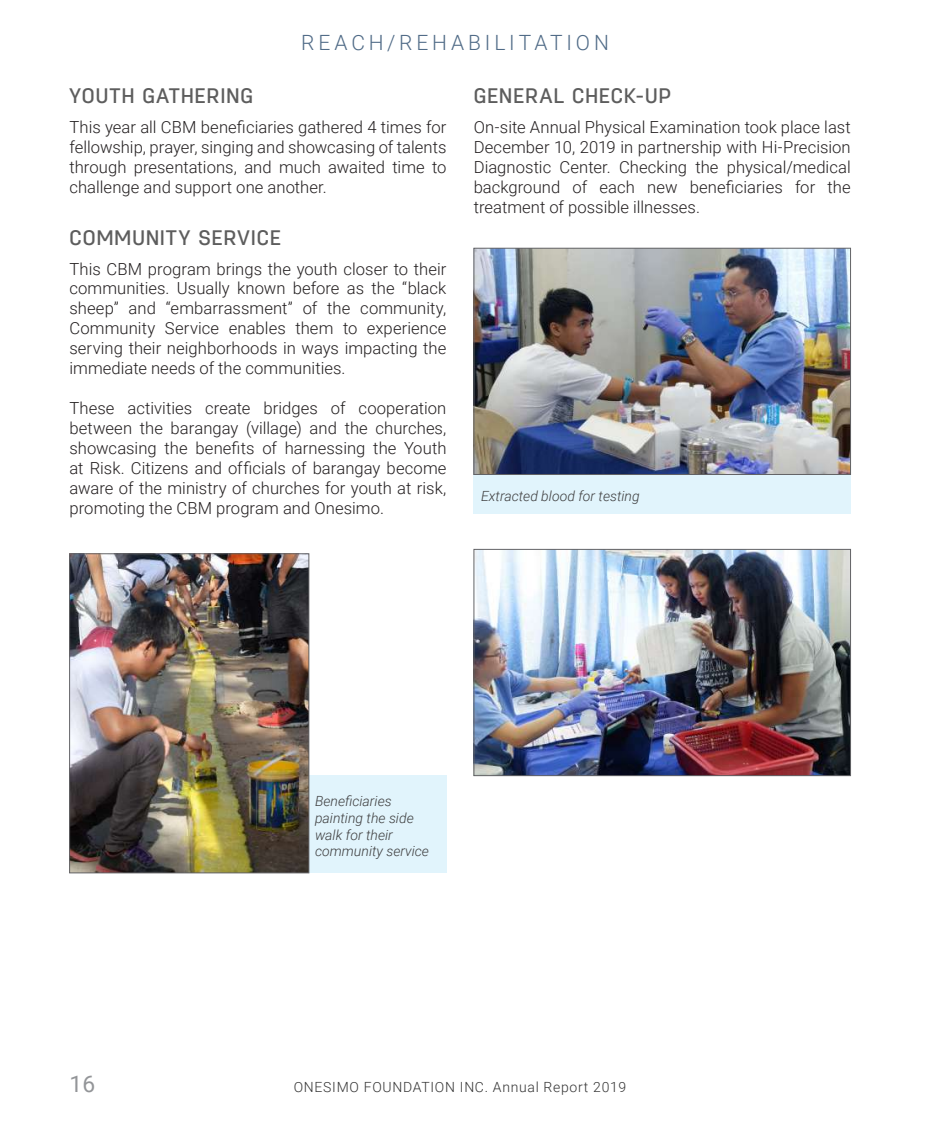
<style>
.page{position:relative;width:945px;height:1134px;background:#fff}
.page>*{position:absolute;margin:0;border:0;box-sizing:border-box;transform-origin:0 0}
.t1{font:22.75px "Roboto";color:#939598}
.t2{font:500 21px "Antartida";letter-spacing:.055em;color:#5d5d5d}
.t3{font:300 21px "Roboto";letter-spacing:.185em;color:#506b87}
.t4{font:300 16.62px/19.9px "Roboto";letter-spacing:.005em;color:#231f20;text-align:justify}
.t5{font:italic 300 14px/16.8px "Roboto";color:#3e3e3f}
.t6{font:300 14px "Roboto";letter-spacing:.05em;color:#343434}
</style>
<div class="page">
<div style="left:308px;top:776px;width:138px;height:97px;background:#e1f4fc"></div>
<img style="left:71px;top:556px;width:236px;height:315px">
<div style="left:69px;top:554px;width:240px;height:319px;border:1px solid #636366"></div>
<img style="left:476px;top:551px;width:373px;height:223px">
<div style="left:474px;top:549px;width:377px;height:227px;border:1px solid #636366"></div>
<div style="left:474px;top:474px;width:377px;height:40px;background:#e1f4fc"></div>
<img style="left:476px;top:250px;width:373px;height:223px">
<div style="left:474px;top:248px;width:377px;height:227px;border:1px solid #636366"></div>
<p class="t3" style="left:301px;top:27px;width:309px">REACH/REHABILITATION</p>
<p class="t2" style="left:474px;top:84px;width:199px">GENERAL CHECK-UP</p>
<p class="t4" style="left:474px;top:117px;width:379px">On-site Annual Physical Examination took place last December 10, 2019 in partnership with Hi-Precision Diagnostic Center. Checking the physical/medical background of each new beneficiaries for the treatment of possible illnesses.</p>
<p class="t2" style="left:69px;top:84px;width:185px">YOUTH GATHERING</p>
<p class="t4" style="left:69px;top:117px;width:379px">This year all CBM beneficiaries gathered 4 times for fellowship, prayer, singing and showcasing of talents through presentations, and much awaited time to challenge and support one another.</p>
<p class="t2" style="left:69px;top:226px;width:213px">COMMUNITY SERVICE</p>
<p class="t4" style="left:69px;top:258px;width:379px">This CBM program brings the youth closer to their communities. Usually known before as the “black sheep” and “embarrassment” of the community, Community Service enables them to experience serving their neighborhoods in ways impacting the immediate needs of the communities.</p>
<p class="t4" style="left:69px;top:398px;width:379px">These activities create bridges of cooperation between the barangay (village) and the churches, showcasing the benefits of harnessing the Youth at Risk. Citizens and officials of barangay become aware of the ministry of churches for youth at risk, promoting the CBM program and Onesimo.</p>
<p class="t5" style="left:481px;top:487px;width:160px">Extracted blood for testing</p>
<p class="t5" style="left:315px;top:792px;width:116px">Beneficiaries painting the side walk for their community service</p>
<h1 class="t1" style="left:69px;top:1068px;width:27px">16</h1>
<p class="t6" style="left:294px;top:1078px;width:334px">ONESIMO FOUNDATION INC. Annual Report 2019</p>
</div>
